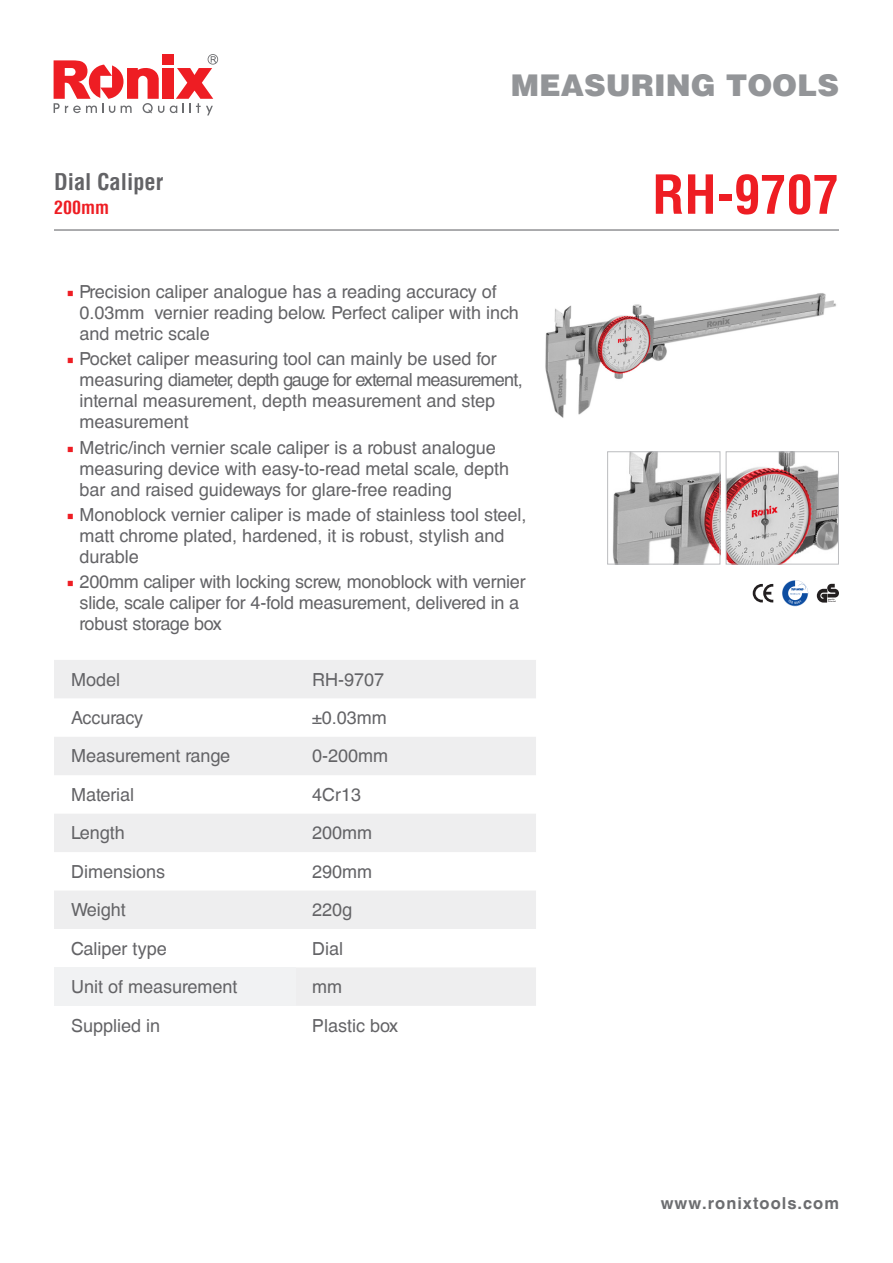
<style>
.page{position:relative;width:893px;height:1263px;background:#fff}
.page>*{position:absolute;margin:0;border:0;box-sizing:border-box;transform-origin:0 0}
.t1{font:700 condensed 52.5px "Helvetica LT";color:#ee1d23}
.t2{font:900 30px "Helvetica LT";color:#939598}
.t3{font:700 condensed 22.5px "Helvetica LT";color:#636366}
.t4{font:18px/21px "Helvetica CE";color:#636366}
.t5{font:700 condensed 18px "Helvetica LT";color:#ee1d23}
.t6{font:700 16.5px "Helvetica CE";letter-spacing:.06em;color:#6c6d70}
.s1{font-family:"Minion Pro";color:#ee1d23}
</style>
<div class="page">
<svg style="left:170px;top:54px;width:48px;height:61px"></svg>
<div style="left:162px;top:68px;width:11px;height:31px;background:#ee1d23"></div>
<svg style="left:54px;top:60px;width:110px;height:53px"></svg>
<div style="left:162px;top:54px;width:11px;height:11px;background:#ee1d23"></div>
<svg style="left:54px;top:660px;width:482px;height:346px;fill:#eeeeef"></svg>
<div style="left:54px;top:967px;width:241px;height:39px;background:#f1f2f3"></div>
<hr style="left:54px;top:229px;width:785px;height:2px;background:#6c6d70">
<img style="left:545px;top:293px;width:291px;height:125px">
<img style="left:613px;top:453px;width:105px;height:110px">
<div style="left:607px;top:451px;width:113px;height:114px;border:1px solid #bcbdc0"></div>
<img style="left:728px;top:453px;width:109px;height:110px">
<div style="left:726px;top:451px;width:113px;height:114px;border:1px solid #bcbdc0"></div>
<svg style="left:782px;top:580px;width:26px;height:26px"></svg>
<svg style="left:753px;top:584px;width:20px;height:18px"></svg>
<svg style="left:817px;top:584px;width:22px;height:18px"></svg>
<p class="t3" style="left:54px;top:167px;width:111px">Dial Caliper</p>
<p class="t5" style="left:54px;top:196px;width:57px">200mm</p>
<h2 class="t2" style="left:511px;top:65px;width:330px">MEASURING TOOLS</h2>
<p class="t1" style="left:652px;top:162px;width:188px">RH-9707</p>
<p class="t4" style="left:80px;top:281px;width:441px;text-indent:-13px"><span class="s1">■</span> Precision caliper analogue has a reading accuracy of<br>0.03mm vernier reading below. Perfect caliper with inch and metric scale</p>
<p class="t4" style="left:80px;top:349px;width:445px;text-indent:-13px"><span class="s1">■</span> Pocket caliper measuring tool can mainly be used for measuring diameter, depth gauge for external measurement, internal measurement, depth measurement and step measurement</p>
<p class="t4" style="left:80px;top:437px;width:431px;text-indent:-13px"><span class="s1">■</span> Metric/inch vernier scale caliper is a robust analogue measuring device with easy-to-read metal scale, depth bar and raised guideways for glare-free reading</p>
<p class="t4" style="left:80px;top:504px;width:449px;text-indent:-13px"><span class="s1">■</span> Monoblock vernier caliper is made of stainless tool steel, matt chrome plated, hardened, it is robust, stylish and durable</p>
<p class="t4" style="left:80px;top:571px;width:448px;text-indent:-13px"><span class="s1">■</span> 200mm caliper with locking screw, monoblock with vernier slide, scale caliper for 4-fold measurement, delivered in a robust storage box</p>
<p class="t4" style="left:71px;top:669px;width:51px">Model</p>
<p class="t4" style="left:312px;top:669px;width:74px">RH-9707</p>
<p class="t4" style="left:71px;top:707px;width:74px">Accuracy</p>
<p class="t4" style="left:312px;top:707px;width:76px">±0.03mm</p>
<p class="t4" style="left:71px;top:746px;width:161px">Measurement range</p>
<p class="t4" style="left:312px;top:746px;width:78px">0-200mm</p>
<p class="t4" style="left:71px;top:784px;width:65px">Material</p>
<p class="t4" style="left:312px;top:784px;width:51px">4Cr13</p>
<p class="t4" style="left:71px;top:823px;width:55px">Length</p>
<p class="t4" style="left:312px;top:823px;width:62px">200mm</p>
<p class="t4" style="left:71px;top:861px;width:96px">Dimensions</p>
<p class="t4" style="left:312px;top:861px;width:62px">290mm</p>
<p class="t4" style="left:71px;top:899px;width:56px">Weight</p>
<p class="t4" style="left:312px;top:899px;width:42px">220g</p>
<p class="t4" style="left:71px;top:938px;width:97px">Caliper type</p>
<p class="t4" style="left:312px;top:938px;width:32px">Dial</p>
<p class="t4" style="left:71px;top:976px;width:168px">Unit of measurement</p>
<p class="t4" style="left:312px;top:976px;width:31px">mm</p>
<p class="t4" style="left:71px;top:1015px;width:91px">Supplied in</p>
<p class="t4" style="left:312px;top:1015px;width:88px">Plastic box</p>
<p class="t6" style="left:661px;top:1193px;width:180px">www.ronixtools.com</p>
</div>
